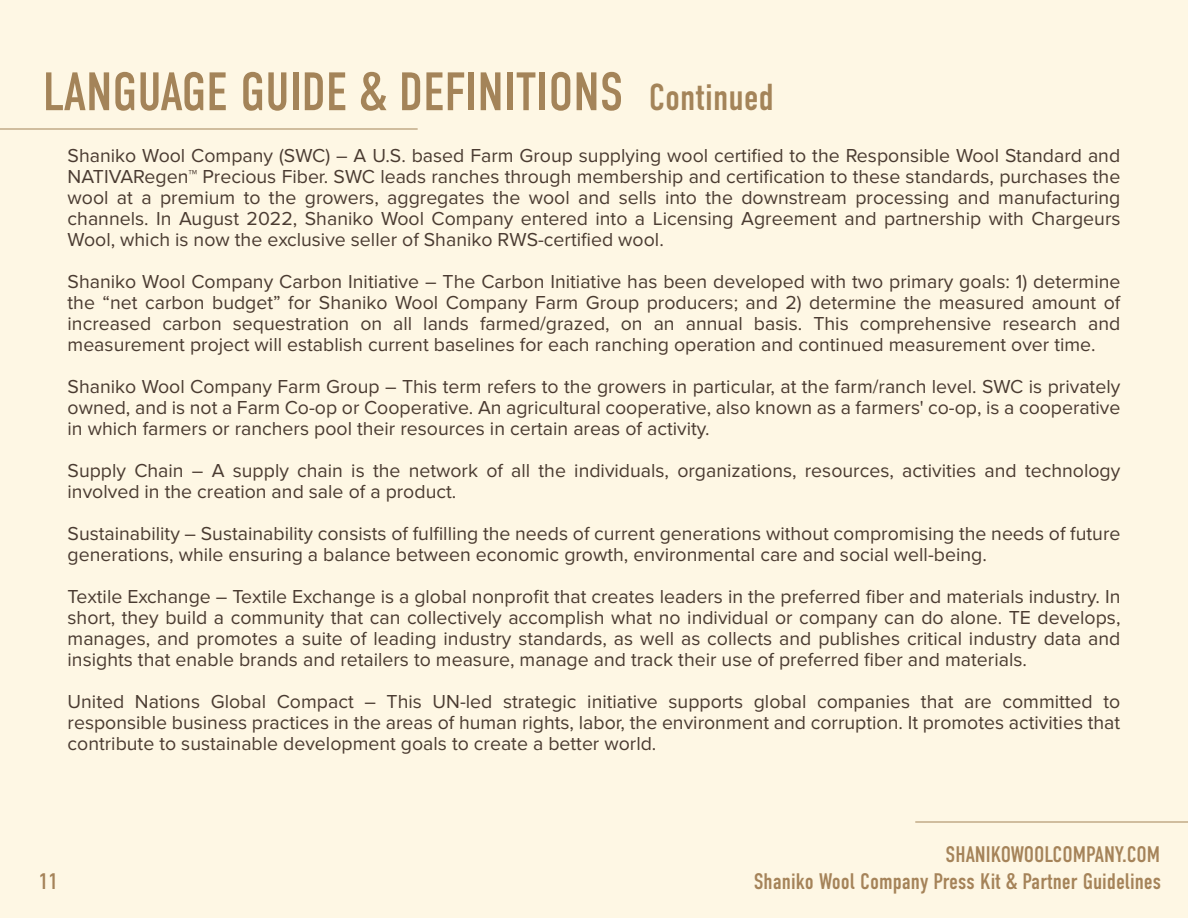
<style>
.page{position:relative;width:1188px;height:918px;background:#fef7e4}
.page>*{position:absolute;margin:0;border:0;box-sizing:border-box;transform-origin:0 0}
.t1{font:54px "DIN Condensed";color:#a48459}
.t2{font:37.5px "DIN Condensed";color:#a48459}
.t3{font:22.5px "DIN Condensed";color:#a58359}
.t4{font:19.5px/21px "Proxima Nova";color:#4a3b31;text-align:justify}
</style>
<div class="page">
<hr style="left:0;top:129px;width:418px;height:1px;background:#a48459">
<hr style="left:915px;top:822px;width:273px;height:1px;background:#a48459">
<h1 class="t1" style="left:43px;top:61px;width:582px">LANGUAGE GUIDE &amp; DEFINITIONS</h1>
<p class="t4" style="left:68px;top:146px;width:1054px">Shaniko Wool Company (SWC) – A U.S. based Farm Group supplying wool certified to the Responsible Wool Standard and NATIVARegen™ Precious Fiber. SWC leads ranches through membership and certification to these standards, purchases the wool at a premium to the growers, aggregates the wool and sells into the downstream processing and manufacturing channels. In August 2022, Shaniko Wool Company entered into a Licensing Agreement and partnership with Chargeurs Wool, which is now the exclusive seller of Shaniko RWS-certified wool.</p>
<p class="t4" style="left:68px;top:272px;width:1054px">Shaniko Wool Company Carbon Initiative – The Carbon Initiative has been developed with two primary goals: 1) determine the “net carbon budget” for Shaniko Wool Company Farm Group producers; and 2) determine the measured amount of increased carbon sequestration on all lands farmed/grazed, on an annual basis. This comprehensive research and measurement project will establish current baselines for each ranching operation and continued measurement over time.</p>
<p class="t4" style="left:68px;top:377px;width:1054px">Shaniko Wool Company Farm Group – This term refers to the growers in particular, at the farm/ranch level. SWC is privately owned, and is not a Farm Co-op or Cooperative. An agricultural cooperative, also known as a farmers' co-op, is a cooperative in which farmers or ranchers pool their resources in certain areas of activity.</p>
<p class="t4" style="left:68px;top:461px;width:1054px">Supply Chain – A supply chain is the network of all the individuals, organizations, resources, activities and technology involved in the creation and sale of a product.</p>
<p class="t4" style="left:68px;top:524px;width:1054px">Sustainability – Sustainability consists of fulfilling the needs of current generations without compromising the needs of future generations, while ensuring a balance between economic growth, environmental care and social well-being.</p>
<p class="t4" style="left:68px;top:587px;width:1054px">Textile Exchange – Textile Exchange is a global nonprofit that creates leaders in the preferred fiber and materials industry. In short, they build a community that can collectively accomplish what no individual or company can do alone. TE develops, manages, and promotes a suite of leading industry standards, as well as collects and publishes critical industry data and insights that enable brands and retailers to measure, manage and track their use of preferred fiber and materials.</p>
<p class="t4" style="left:68px;top:692px;width:1054px">United Nations Global Compact – This UN-led strategic initiative supports global companies that are committed to responsible business practices in the areas of human rights, labor, the environment and corruption. It promotes activities that contribute to sustainable development goals to create a better world.</p>
<h2 class="t2" style="left:649px;top:77px;width:127px">Continued</h2>
<p class="t3" style="left:946px;top:842px;width:216px">SHANIKOWOOLCOMPANY.COM</p>
<p class="t3" style="left:39px;top:869px;width:20px">11</p>
<p class="t3" style="left:754px;top:869px;width:409px">Shaniko Wool Company Press Kit &amp; Partner Guidelines</p>
</div>
